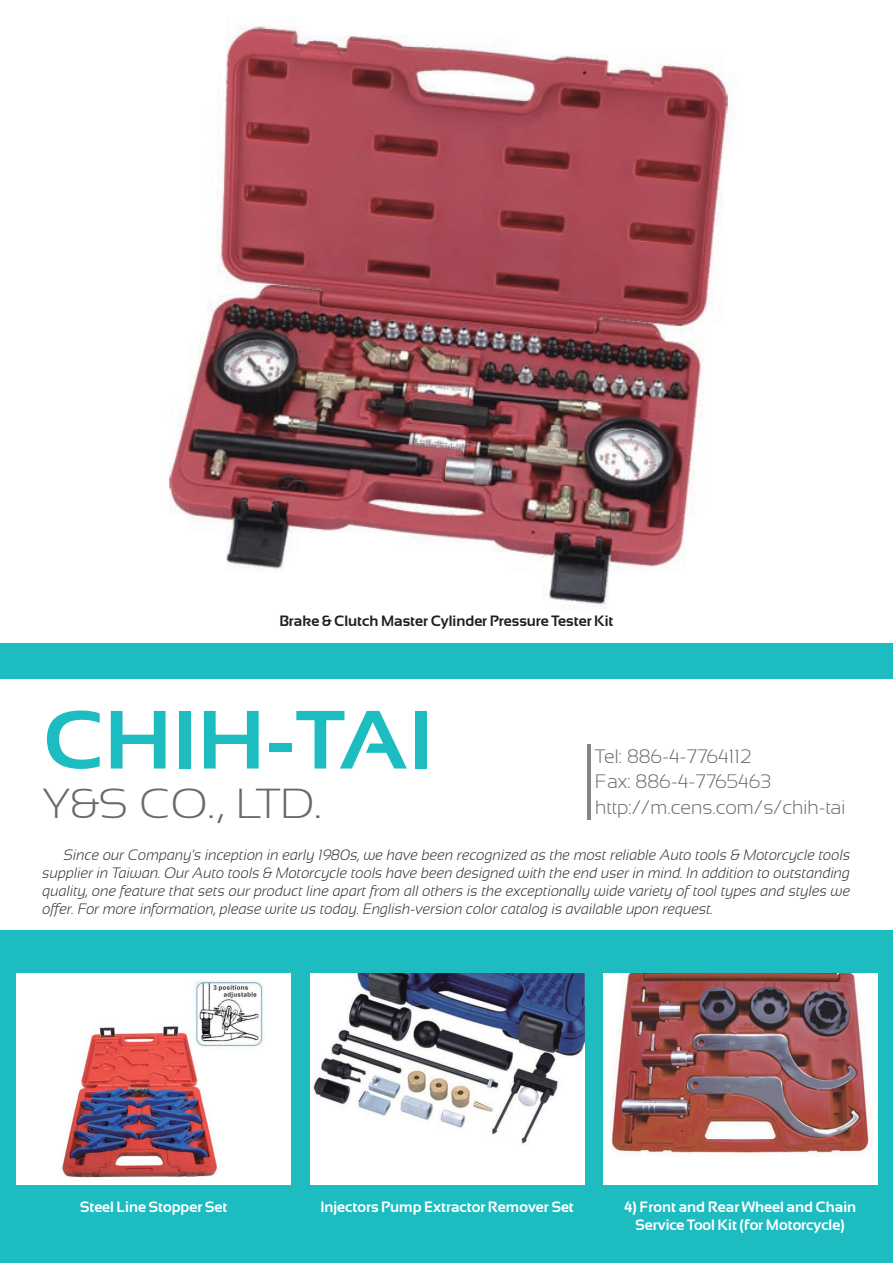
<style>
.page{position:relative;width:893px;height:1263px;background:#fff}
.page>*{position:absolute;margin:0;border:0;box-sizing:border-box;transform-origin:0 0}
.t1{font:700 82.5px "Sansation";color:#1cbcc1;scale:1.1 1}
.t2{font:300 42px "Sansation";color:#69696c;scale:1.1 1}
.t3{font:300 19.5px/25.5px "Sansation";color:#69696c}
.t4{font:italic 300 15px/18px "Sansation";color:#231f20;text-align:justify}
.t5{font:700 15px/17.2px "Sansation";color:#fff;text-align:center}
.t6{font:700 15px "Sansation";color:#231f20}
</style>
<div class="page">
<img style="left:169px;top:26px;width:563px;height:583px">
<div style="left:0;top:643px;width:893px;height:620px;background:#1cbcc1"></div>
<div style="left:0;top:679px;width:893px;height:251px;background:#fff"></div>
<div style="left:17px;top:973px;width:274px;height:212px;background:#fff"></div>
<img style="left:62px;top:980px;width:201px;height:198px">
<img style="left:312px;top:973px;width:272px;height:212px">
<img style="left:604px;top:973px;width:272px;height:212px">
<hr style="left:587px;top:744px;width:3px;height:76px;background:#83878b">
<p class="t6" style="left:279px;top:613px;width:336px">Brake &amp; Clutch Master Cylinder Pressure Tester Kit</p>
<h1 class="t1" style="left:43px;top:694px;width:356px">CHIH-TAI</h1>
<h2 class="t2" style="left:43px;top:780px;width:255px">Y&amp;S CO., LTD.</h2>
<h3 class="t3" style="left:595px;top:743px;width:251px">Tel: 886-4-7764112<br>Fax: 886-4-7765463 http://m.cens.com/s/chih-tai</h3>
<p class="t4" style="left:43px;top:846px;width:809px;text-indent:21px">Since our Company's inception in early 1980s, we have been recognized as the most reliable Auto tools &amp; Motorcycle tools supplier in Taiwan. Our Auto tools &amp; Motorcycle tools have been designed with the end user in mind. In addition to outstanding quality, one feature that sets our product line apart from all others is the exceptionally wide variety of tool types and styles we offer. For more information, please write us today. English-version color catalog is available upon request.</p>
<p class="t5" style="left:80px;top:1198px;width:149px">Steel Line Stopper Set</p>
<p class="t5" style="left:320px;top:1198px;width:255px">Injectors Pump Extractor Remover Set</p>
<p class="t5" style="left:624px;top:1198px;width:234px">4) Front and Rear Wheel and Chain<br>Service Tool Kit (for Motorcycle)</p>
</div>
